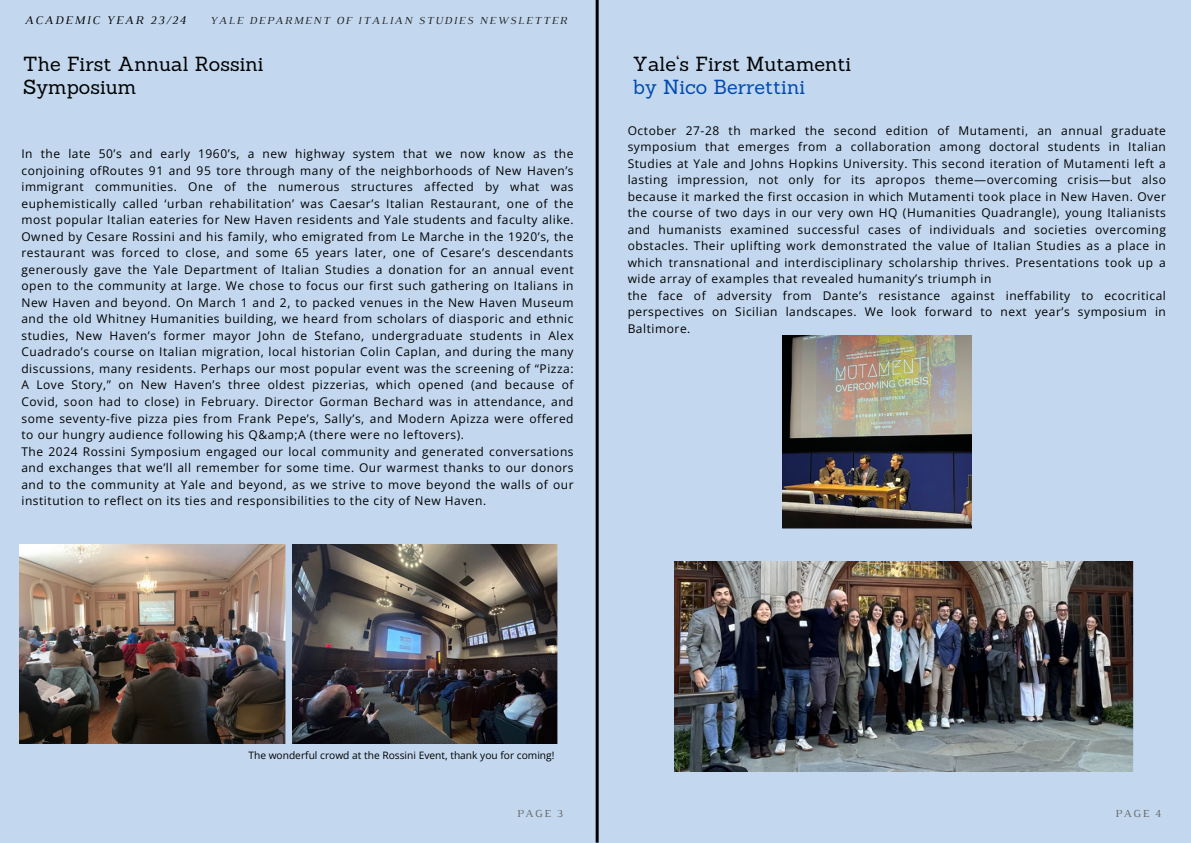
<style>
.page{position:relative;width:1191px;height:843px;background:#fff}
.page>*{position:absolute;margin:0;border:0;box-sizing:border-box;transform-origin:0 0}
.t1{font:19.9px/23.2px "Sanchez";color:#000}
.t2{font:12px/16.5px "Open Sans";letter-spacing:.045em;color:#000}
.t3{font:italic 12px "Luthier";letter-spacing:.14em;color:#000}
.t4{font:italic 11px "Luthier";letter-spacing:.14em;color:#222}
.t5{font:11px "Luthier";letter-spacing:.14em;color:#666}
.t6{font:10.2px "Open Sans";color:#000}
.s1{color:#004aad}
</style>
<div class="page">
<div style="left:0;top:0;width:1190px;height:842px;background:#c3d8ef"></div>
<hr style="left:595px;top:0;width:3px;height:842px;background:#000">
<img style="left:19px;top:544px;width:266px;height:199px">
<img style="left:292px;top:544px;width:265px;height:199px">
<img style="left:782px;top:335px;width:189px;height:193px">
<img style="left:674px;top:561px;width:459px;height:210px">
<h2 class="t3" style="left:25px;top:16px;width:163px">ACADEMIC YEAR 23/24</h2>
<h2 class="t4" style="left:210px;top:16px;width:358px">YALE DEPARMENT OF ITALIAN STUDIES NEWSLETTER</h2>
<h3 class="t1" style="left:23px;top:52px;width:242px">The First Annual Rossini<br>Symposium</h3>
<p class="t2" style="left:21px;top:145px;width:553px">In the late 50’s and early 1960’s, a new highway system that we now know as the conjoining ofRoutes 91 and 95 tore through many of the neighborhoods of New Haven’s immigrant communities. One of the numerous structures affected by what was euphemistically called ‘urban rehabilitation’ was Caesar’s Italian Restaurant, one of the most popular Italian eateries for New Haven residents and Yale students and faculty alike.<br>Owned by Cesare Rossini and his family, who emigrated from Le Marche in the 1920’s, the restaurant was forced to close, and some 65 years later, one of Cesare’s descendants generously gave the Yale Department of Italian Studies a donation for an annual event open to the community at large. We chose to focus our first such gathering on Italians in New Haven and beyond. On March 1 and 2, to packed venues in the New Haven Museum and the old Whitney Humanities building, we heard from scholars of diasporic and ethnic studies, New Haven’s former mayor John de Stefano, undergraduate students in Alex Cuadrado’s course on Italian migration, local historian Colin Caplan, and during the many discussions, many residents. Perhaps our most popular event was the screening of “Pizza:<br>A Love Story,” on New Haven’s three oldest pizzerias, which opened (and because of Covid, soon had to close) in February. Director Gorman Bechard was in attendance, and some seventy-five pizza pies from Frank Pepe’s, Sally’s, and Modern Apizza were offered to our hungry audience following his Q&amp;amp;A (there were no leftovers).<br>The 2024 Rossini Symposium engaged our local community and generated conversations and exchanges that we’ll all remember for some time. Our warmest thanks to our donors and to the community at Yale and beyond, as we strive to move beyond the walls of our institution to reflect on its ties and responsibilities to the city of New Haven.</p>
<p class="t1" style="left:633px;top:52px;width:220px">Yale‘s First Mutamenti <span class="s1">by Nico Berrettini</span></p>
<p class="t2" style="left:627px;top:122px;width:539px">October 27-28 th marked the second edition of Mutamenti, an annual graduate symposium that emerges from a collaboration among doctoral students in Italian Studies at Yale and Johns Hopkins University. This second iteration of Mutamenti left a lasting impression, not only for its apropos theme—overcoming crisis—but also because it marked the first occasion in which Mutamenti took place in New Haven. Over the course of two days in our very own HQ (Humanities Quadrangle), young Italianists and humanists examined successful cases of individuals and societies overcoming obstacles. Their uplifting work demonstrated the value of Italian Studies as a place in which transnational and interdisciplinary scholarship thrives. Presentations took up a wide array of examples that revealed humanity’s triumph in<br>the face of adversity from Dante’s resistance against ineffability to ecocritical perspectives on Sicilian landscapes. We look forward to next year’s symposium in Baltimore.</p>
<p class="t6" style="left:248px;top:747px;width:307px">The wonderful crowd at the Rossini Event, thank you for coming!</p>
<h2 class="t5" style="left:517px;top:809px;width:48px">PAGE 3</h2>
<h1 class="t5" style="left:1115px;top:809px;width:48px">PAGE 4</h1>
</div>
